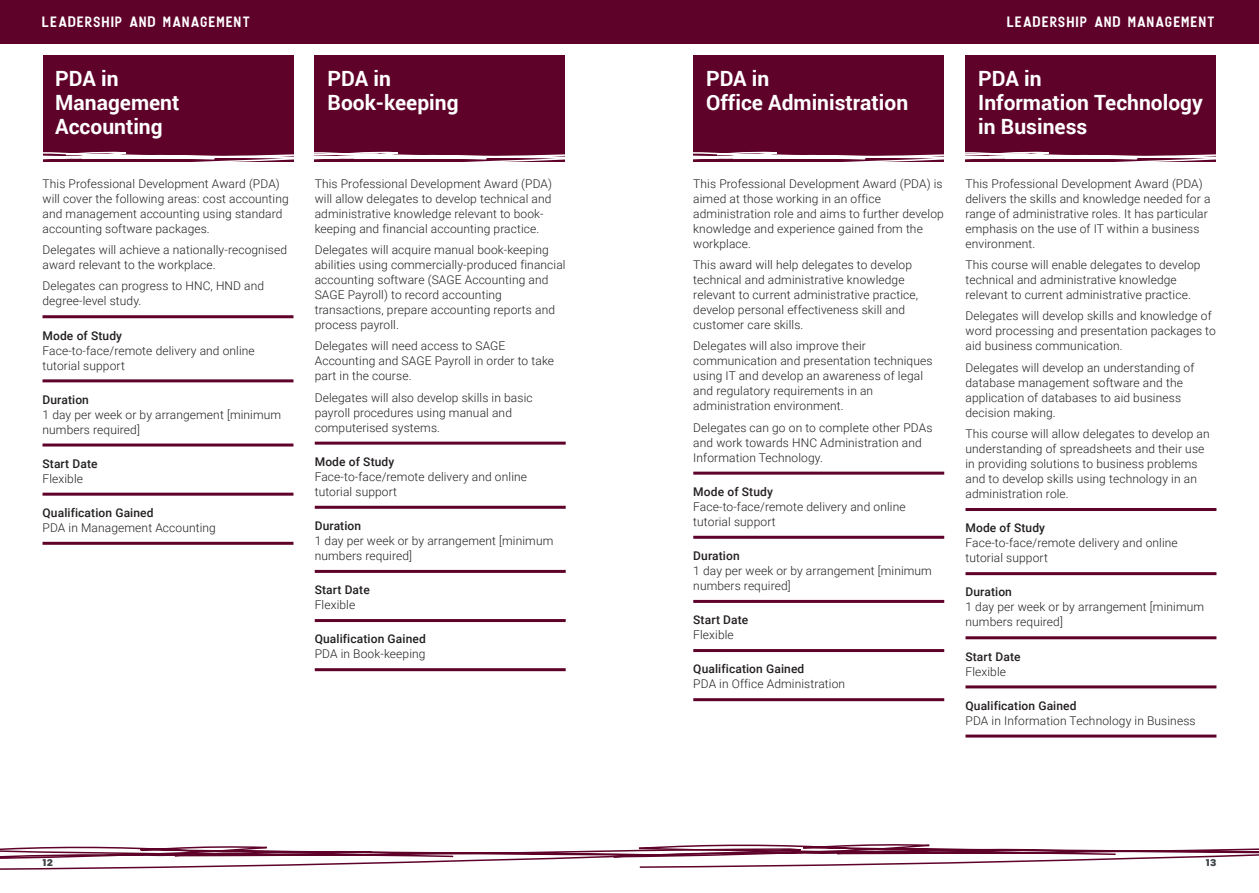
<style>
.page{position:relative;width:1259px;height:893px;background:#fff}
.page>*{position:absolute;margin:0;border:0;box-sizing:border-box;transform-origin:0 0}
.t1{font:700 21px/24px "Roboto";color:#fff}
.t2{font:15px "GERONIMOBASE";color:#fff}
.t3{font:300 12px/15px "Roboto";letter-spacing:.01em;color:#231f20}
.t4{font:500 12px "Roboto";letter-spacing:.01em;color:#231f20}
.t5{font:900 12px "Roboto";color:#404448}
</style>
<div class="page">
<div style="left:0;top:0;width:1259px;height:44px;background:#5f022a"></div>
<div style="left:314px;top:55px;width:251px;height:107px;background:#5f022a"></div>
<div style="left:43px;top:55px;width:250px;height:107px;background:#5f022a"></div>
<div style="left:965px;top:55px;width:251px;height:107px;background:#5f022a"></div>
<div style="left:693px;top:55px;width:251px;height:107px;background:#5f022a"></div>
<svg style="left:43px;top:151px;width:1173px;height:11px"></svg>
<svg style="left:0;top:844px;width:1259px;height:26px"></svg>
<hr style="left:43px;top:315px;width:250px;height:3px;background:#5f022a">
<hr style="left:43px;top:379px;width:250px;height:3px;background:#5f022a">
<hr style="left:43px;top:443px;width:250px;height:3px;background:#5f022a">
<hr style="left:43px;top:493px;width:250px;height:3px;background:#5f022a">
<hr style="left:43px;top:542px;width:250px;height:3px;background:#5f022a">
<hr style="left:315px;top:442px;width:251px;height:3px;background:#5f022a">
<hr style="left:315px;top:506px;width:251px;height:3px;background:#5f022a">
<hr style="left:315px;top:570px;width:251px;height:3px;background:#5f022a">
<hr style="left:315px;top:619px;width:251px;height:3px;background:#5f022a">
<hr style="left:315px;top:668px;width:251px;height:3px;background:#5f022a">
<hr style="left:693px;top:472px;width:251px;height:3px;background:#5f022a">
<hr style="left:693px;top:536px;width:251px;height:3px;background:#5f022a">
<hr style="left:693px;top:600px;width:251px;height:3px;background:#5f022a">
<hr style="left:693px;top:649px;width:251px;height:3px;background:#5f022a">
<hr style="left:693px;top:698px;width:251px;height:3px;background:#5f022a">
<hr style="left:965px;top:508px;width:251px;height:3px;background:#5f022a">
<hr style="left:965px;top:572px;width:251px;height:3px;background:#5f022a">
<hr style="left:965px;top:636px;width:251px;height:3px;background:#5f022a">
<hr style="left:965px;top:685px;width:251px;height:3px;background:#5f022a">
<hr style="left:965px;top:735px;width:251px;height:3px;background:#5f022a">
<p class="t2" style="left:43px;top:13px;width:211px">LEADERSHIP AND MANAGEMENT</p>
<p class="t2" style="left:1007px;top:13px;width:211px">LEADERSHIP AND MANAGEMENT</p>
<h1 class="t1" style="left:55px;top:65px;width:126px">PDA in<br>Management<br>Accounting</h1>
<h1 class="t1" style="left:706px;top:65px;width:204px">PDA in<br>Office Administration</h1>
<h1 class="t1" style="left:327px;top:65px;width:133px">PDA in<br>Book-keeping</h1>
<p class="t3" style="left:43px;top:175px;width:248px">This Professional Development Award (PDA) will cover the following areas: cost accounting and management accounting using standard accounting software packages.</p>
<p class="t3" style="left:43px;top:242px;width:246px">Delegates will achieve a nationally-recognised award relevant to the workplace.</p>
<p class="t3" style="left:43px;top:278px;width:223px">Delegates can progress to HNC, HND and degree-level study.</p>
<p class="t4" style="left:43px;top:327px;width:81px">Mode of Study</p>
<p class="t3" style="left:43px;top:342px;width:214px">Face-to-face/remote delivery and online tutorial support</p>
<p class="t4" style="left:43px;top:391px;width:48px">Duration</p>
<p class="t3" style="left:43px;top:406px;width:240px">1 day per week or by arrangement [minimum numbers required]</p>
<p class="t4" style="left:43px;top:455px;width:57px">Start Date</p>
<p class="t3" style="left:43px;top:471px;width:42px">Flexible</p>
<p class="t4" style="left:43px;top:504px;width:113px">Qualification Gained</p>
<p class="t3" style="left:43px;top:520px;width:175px">PDA in Management Accounting</p>
<p class="t3" style="left:315px;top:175px;width:239px">This Professional Development Award (PDA) will allow delegates to develop technical and administrative knowledge relevant to book&shy;keeping and financial accounting practice.</p>
<p class="t3" style="left:315px;top:242px;width:252px">Delegates will acquire manual book-keeping abilities using commercially-produced financial accounting software (SAGE Accounting and SAGE Payroll) to record accounting transactions, prepare accounting reports and process payroll.</p>
<p class="t3" style="left:315px;top:338px;width:241px">Delegates will need access to SAGE<br>Accounting and SAGE Payroll in order to take part in the course.</p>
<p class="t3" style="left:315px;top:390px;width:219px">Delegates will also develop skills in basic payroll procedures using manual and computerised systems.</p>
<p class="t4" style="left:315px;top:453px;width:81px">Mode of Study</p>
<p class="t3" style="left:315px;top:469px;width:214px">Face-to-face/remote delivery and online tutorial support</p>
<p class="t4" style="left:315px;top:517px;width:48px">Duration</p>
<p class="t3" style="left:315px;top:533px;width:240px">1 day per week or by arrangement [minimum numbers required]</p>
<p class="t4" style="left:315px;top:581px;width:57px">Start Date</p>
<p class="t3" style="left:315px;top:597px;width:42px">Flexible</p>
<p class="t4" style="left:315px;top:631px;width:113px">Qualification Gained</p>
<p class="t3" style="left:315px;top:646px;width:112px">PDA in Book-keeping</p>
<p class="t3" style="left:693px;top:175px;width:252px">This Professional Development Award (PDA) is aimed at those working in an office administration role and aims to further develop knowledge and experience gained from the workplace.</p>
<p class="t3" style="left:693px;top:257px;width:226px">This award will help delegates to develop technical and administrative knowledge relevant to current administrative practice, develop personal effectiveness skill and customer care skills.</p>
<p class="t3" style="left:693px;top:338px;width:241px">Delegates will also improve their communication and presentation techniques using IT and develop an awareness of legal and regulatory requirements in an administration environment.</p>
<p class="t3" style="left:693px;top:420px;width:241px">Delegates can go on to complete other PDAs and work towards HNC Administration and<br>Information Technology.</p>
<p class="t4" style="left:693px;top:483px;width:81px">Mode of Study</p>
<p class="t3" style="left:693px;top:499px;width:214px">Face-to-face/remote delivery and online tutorial support</p>
<p class="t4" style="left:693px;top:547px;width:48px">Duration</p>
<p class="t3" style="left:693px;top:563px;width:240px">1 day per week or by arrangement [minimum numbers required]</p>
<p class="t4" style="left:693px;top:611px;width:57px">Start Date</p>
<p class="t3" style="left:693px;top:627px;width:42px">Flexible</p>
<p class="t4" style="left:693px;top:661px;width:113px">Qualification Gained</p>
<p class="t3" style="left:693px;top:676px;width:153px">PDA in Office Administration</p>
<h1 class="t1" style="left:978px;top:65px;width:226px">PDA in<br>Information Technology in Business</h1>
<p class="t3" style="left:965px;top:175px;width:246px">This Professional Development Award (PDA) delivers the skills and knowledge needed for a range of administrative roles. It has particular emphasis on the use of IT within a business environment.</p>
<p class="t3" style="left:965px;top:257px;width:237px">This course will enable delegates to develop technical and administrative knowledge relevant to current administrative practice.</p>
<p class="t3" style="left:965px;top:308px;width:252px">Delegates will develop skills and knowledge of word processing and presentation packages to aid business communication.</p>
<p class="t3" style="left:965px;top:360px;width:230px">Delegates will develop an understanding of database management software and the application of databases to aid business decision making.</p>
<p class="t3" style="left:965px;top:426px;width:246px">This course will allow delegates to develop an understanding of spreadsheets and their use in providing solutions to business problems and to develop skills using technology in an administration role.</p>
<p class="t4" style="left:965px;top:520px;width:81px">Mode of Study</p>
<p class="t3" style="left:965px;top:535px;width:214px">Face-to-face/remote delivery and online tutorial support</p>
<p class="t4" style="left:965px;top:584px;width:48px">Duration</p>
<p class="t3" style="left:965px;top:599px;width:240px">1 day per week or by arrangement [minimum numbers required]</p>
<p class="t4" style="left:965px;top:648px;width:57px">Start Date</p>
<p class="t3" style="left:965px;top:663px;width:42px">Flexible</p>
<p class="t4" style="left:965px;top:697px;width:113px">Qualification Gained</p>
<p class="t3" style="left:965px;top:712px;width:232px">PDA in Information Technology in Business</p>
<p class="t5" style="left:43px;top:853px;width:12px">12</p>
<p class="t5" style="left:1206px;top:853px;width:12px">13</p>
</div>
